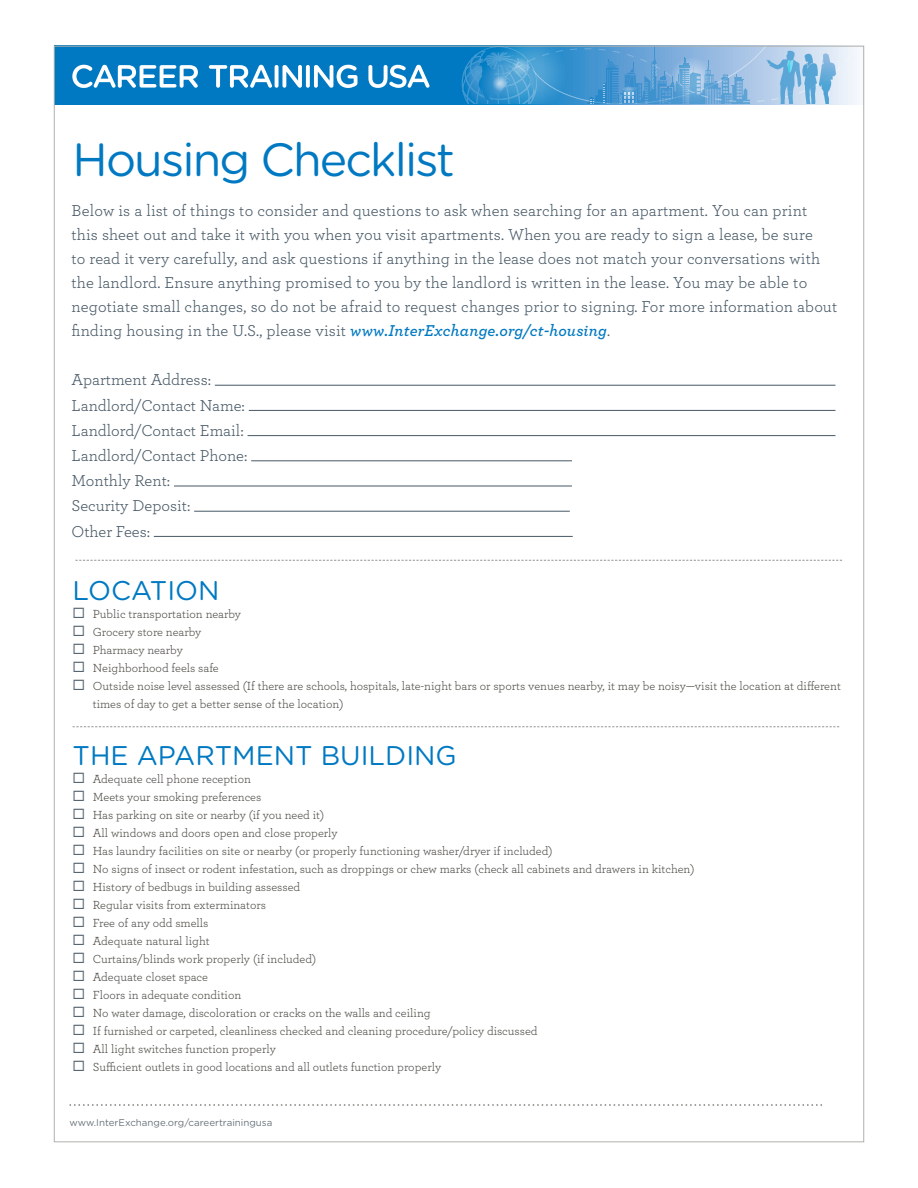
<style>
.page{position:relative;width:918px;height:1188px;background:#fff}
.page>*{position:absolute;margin:0;border:0;box-sizing:border-box;transform-origin:0 0}
.t1{font:46.5px "Gotham Rounded";letter-spacing:-.04em;color:#0079c2}
.t2{font:27px "Gotham Rounded";color:#0079c2}
.t3{font:16.5px/25.2px "Archer";letter-spacing:.005em;color:#475865}
.t4{font:12.3px/18px "Archer";color:#4d4c46}
.t5{font:9.75px "Gotham Rounded";color:#6a747b}
.s1{font-weight:600;font-style:italic;color:#0079c2}
</style>
<div class="page">
<div style="left:54px;top:46px;width:810px;height:59px;background:#0079c2"></div>
<svg style="left:72px;top:65px;width:126px;height:23px"></svg>
<svg style="left:209px;top:65px;width:63px;height:23px"></svg>
<svg style="left:275px;top:65px;width:4px;height:23px"></svg>
<svg style="left:282px;top:65px;width:20px;height:23px"></svg>
<svg style="left:306px;top:65px;width:4px;height:23px"></svg>
<svg style="left:314px;top:65px;width:43px;height:23px"></svg>
<svg style="left:368px;top:65px;width:62px;height:23px"></svg>
<svg style="left:462px;top:48px;width:393px;height:56px;background:#6dacda"></svg>
<svg style="left:70px;top:1105px;width:752px;height:1px"></svg>
<svg style="left:73px;top:726px;width:766px;height:1px"></svg>
<hr style="left:215px;top:385px;width:620px;height:1px;background:#475865">
<hr style="left:249px;top:410px;width:587px;height:1px;background:#475865">
<hr style="left:248px;top:435px;width:587px;height:1px;background:#475865">
<hr style="left:251px;top:461px;width:321px;height:1px;background:#475865">
<hr style="left:174px;top:486px;width:398px;height:1px;background:#475865">
<hr style="left:194px;top:511px;width:376px;height:1px;background:#475865">
<hr style="left:154px;top:536px;width:419px;height:1px;background:#475865">
<svg style="left:75px;top:560px;width:767px;height:1px"></svg>
<h1 class="t1" style="left:73px;top:128px;width:384px">Housing Checklist</h1>
<p class="t3" style="left:72px;top:198px;width:767px;line-height:24px">Below is a list of things to consider and questions to ask when searching for an apartment. You can print this sheet out and take it with you when you visit apartments. When you are ready to sign a lease, be sure<br>to read it very carefully, and ask questions if anything in the lease does not match your conversations with the landlord. Ensure anything promised to you by the landlord is written in the lease. You may be able to negotiate small changes, so do not be afraid to request changes prior to signing. For more information about finding housing in the U.S., please visit <span class="s1">www.InterExchange.org/ct-housing</span>.</p>
<h3 class="t3" style="left:72px;top:367px;width:177px">Apartment Address:<br>Landlord/Contact Name:<br>Landlord/Contact Email:<br>Landlord/Contact Phone:<br>Monthly Rent:<br>Security Deposit:<br>Other Fees:</h3>
<h2 class="t2" style="left:73px;top:572px;width:148px">Locati on</h2>
<p class="t4" style="left:93px;top:605px;width:750px">Public transportation nearby<br>Grocery store nearby<br>Pharmacy nearby<br>Neighborhood feels safe<br>Outside noise level assessed (If there are schools, hospitals, late-night bars or sports venues nearby, it may be noisy—visit the location at different times of day to get a better sense of the location)</p>
<h2 class="t2" style="left:73px;top:737px;width:386px">The Apartment Buildi ng</h2>
<p class="t4" style="left:93px;top:769px;width:603px">Adequate cell phone reception<br>Meets your smoking preferences<br>Has parking on site or nearby (if you need it)<br>All windows and doors open and close properly<br>Has laundry facilities on site or nearby (or properly functioning washer/dryer if included)<br>No signs of insect or rodent infestation, such as droppings or chew marks (check all cabinets and drawers in kitchen)<br>History of bedbugs in building assessed<br>Regular visits from exterminators<br>Free of any odd smells<br>Adequate natural light<br>Curtains/blinds work properly (if included)<br>Adequate closet space<br>Floors in adequate condition<br>No water damage, discoloration or cracks on the walls and ceiling<br>If furnished or carpeted, cleanliness checked and cleaning procedure/policy discussed<br>All light switches function properly<br>Sufficient outlets in good locations and all outlets function properly</p>
<p class="t5" style="left:70px;top:1115px;width:204px">www.InterExchange.org/careertrainingusa</p>
</div>
